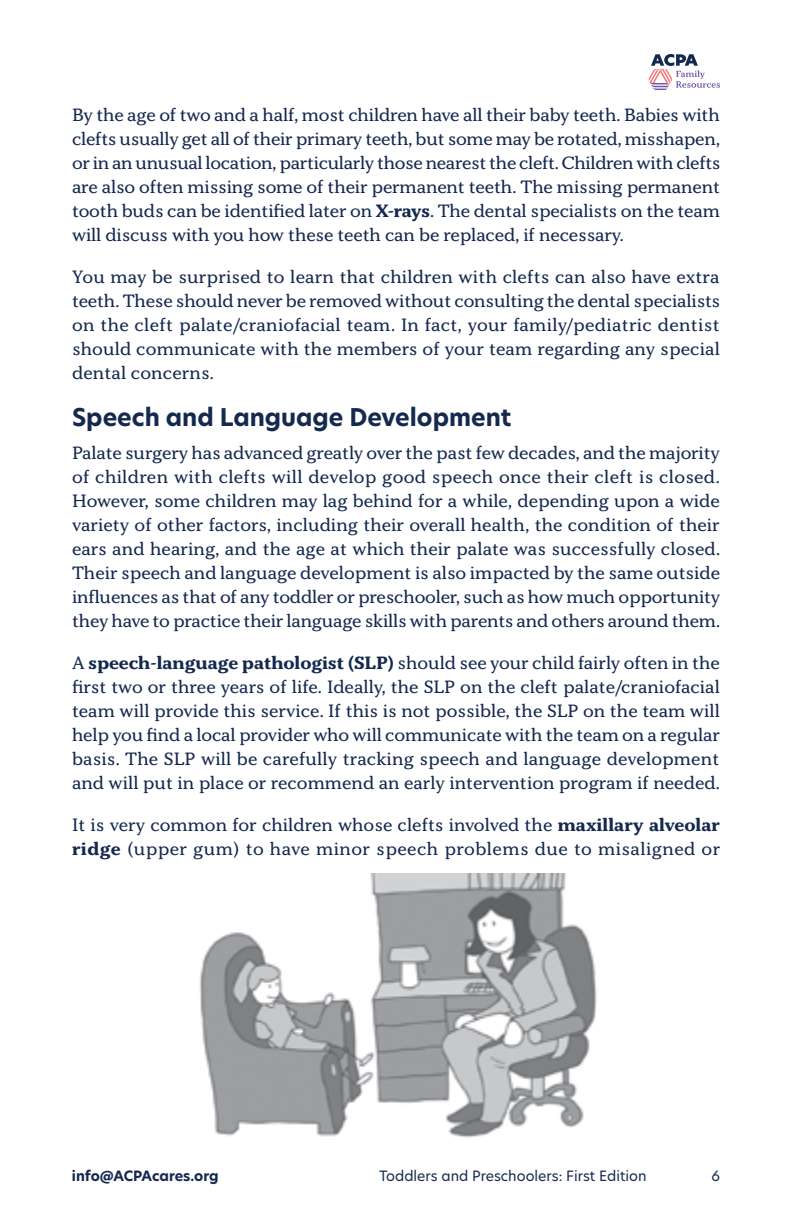
<style>
.page{position:relative;width:792px;height:1224px;background:#fff}
.page>*{position:absolute;margin:0;border:0;box-sizing:border-box;transform-origin:0 0}
.t1{font:700 24px "New Hero";color:#15294f}
.t2{font:18px/24px "Kopius";color:#15294f;text-align:justify}
.t3{font:14px "New Hero";color:#15294f}
.t4{font:700 14px "New Hero";letter-spacing:-.005em;color:#15294f}
.s1{font-weight:700}
</style>
<div class="page">
<svg style="left:649px;top:54px;width:71px;height:36px"></svg>
<img style="left:199px;top:874px;width:398px;height:264px">
<p class="t2" style="left:72px;top:103px;width:650px">By the age of two and a half, most children have all their baby teeth. Babies with clefts usually get all of their primary teeth, but some may be rotated, misshapen, or in an unusual location, particularly those nearest the cleft. Children with clefts are also often missing some of their permanent teeth. The missing permanent tooth buds can be identified later on <span class="s1">X-rays</span>. The dental specialists on the team will discuss with you how these teeth can be replaced, if necessary.</p>
<p class="t2" style="left:72px;top:265px;width:650px">You may be surprised to learn that children with clefts can also have extra teeth. These should never be removed without consulting the dental specialists on the cleft palate/craniofacial team. In fact, your family/pediatric dentist should communicate with the members of your team regarding any special dental concerns.</p>
<h1 class="t1" style="left:72px;top:401px;width:441px">Speech and Language Development</h1>
<p class="t2" style="left:72px;top:441px;width:650px">Palate surgery has advanced greatly over the past few decades, and the majority of children with clefts will develop good speech once their cleft is closed.<br>However, some children may lag behind for a while, depending upon a wide variety of other factors, including their overall health, the condition of their ears and hearing, and the age at which their palate was successfully closed.<br>Their speech and language development is also impacted by the same outside influences as that of any toddler or preschooler, such as how much opportunity they have to practice their language skills with parents and others around them.</p>
<p class="t2" style="left:72px;top:651px;width:649px">A <span class="s1">speech-language pathologist (SLP)</span> should see your child fairly often in the first two or three years of life. Ideally, the SLP on the cleft palate/craniofacial team will provide this service. If this is not possible, the SLP on the team will help you find a local provider who will communicate with the team on a regular basis. The SLP will be carefully tracking speech and language development and will put in place or recommend an early intervention program if needed.</p>
<p class="t2" style="left:72px;top:813px;width:650px">It is very common for children whose clefts involved the <span class="s1">maxillary alveolar ridge</span> (upper gum) to have minor speech problems due to misaligned or</p>
<p class="t4" style="left:72px;top:1167px;width:148px">info@ACPAcares.org</p>
<p class="t3" style="left:379px;top:1166px;width:269px">Toddlers and Preschoolers: First Edition</p>
<p class="t3" style="left:711px;top:1166px;width:10px">6</p>
</div>
